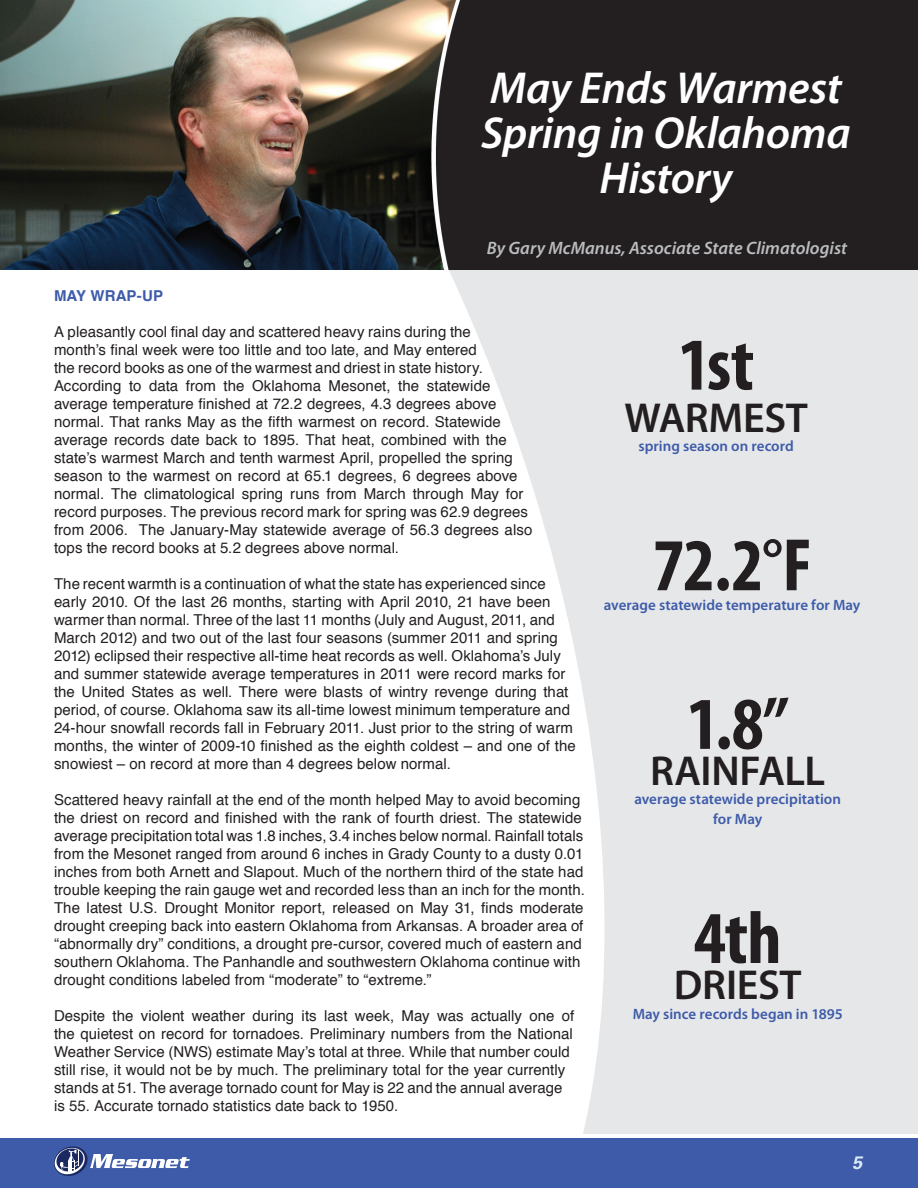
<style>
.page{position:relative;width:918px;height:1188px;background:#fff}
.page>*{position:absolute;margin:0;border:0;box-sizing:border-box;transform-origin:0 0}
.t1{font:700 condensed 75px "Myriad Pro";letter-spacing:-.015em;color:#231f20}
.t2{font:italic 600 45px/45px "Myriad Pro";letter-spacing:-.01em;color:#fff;text-align:center}
.t3{font:600 42px "Myriad Pro";letter-spacing:-.005em;color:#231f20}
.t4{font:italic 600 18px "Myriad Pro";color:#bcbdc0}
.t5{font:italic 700 18px "Univers";color:#d9e9f6}
.t6{font:15px/18px "Helvetica";letter-spacing:.005em;color:#231f20}
.t7{font:600 15px/19.5px "Myriad Pro";color:#3d5ba9;text-align:center}
.t8{font:700 15px "Helvetica";letter-spacing:.005em;color:#3d5ba9}
</style>
<div class="page">
<div style="left:0;top:1138px;width:918px;height:50px;background:#3d5ba9"></div>
<svg style="left:54px;top:1146px;width:136px;height:30px"></svg>
<img style="left:0;top:0;width:918px;height:270px">
<svg style="left:449px;top:270px;width:469px;height:864px;fill:#e6e7e9"></svg>
<p class="t2" style="left:481px;top:64px;width:371px">May Ends Warmest<br>Spring in Oklahoma<br>History</p>
<p class="t4" style="left:487px;top:236px;width:362px">By Gary McManus, Associate State Climatologist</p>
<p class="t8" style="left:54px;top:283px;width:111px">MAY WRAP-UP</p>
<p class="t6" style="left:54px;top:323px;width:480px">A pleasantly cool final day and scattered heavy rains during the<br>month’s final week were too little and too late, and May entered<br>the record books as one of the warmest and driest in state history.<br>According to data from the Oklahoma Mesonet, the statewide average temperature finished at 72.2 degrees, 4.3 degrees above normal. That ranks May as the fifth warmest on record. Statewide average records date back to 1895. That heat, combined with the state’s warmest March and tenth warmest April, propelled the spring season to the warmest on record at 65.1 degrees, 6 degrees above normal. The climatological spring runs from March through May for record purposes. The previous record mark for spring was 62.9 degrees from 2006. The January-May statewide average of 56.3 degrees also tops the record books at 5.2 degrees above normal.</p>
<p class="t6" style="left:54px;top:575px;width:523px">The recent warmth is a continuation of what the state has experienced since early 2010. Of the last 26 months, starting with April 2010, 21 have been warmer than normal. Three of the last 11 months (July and August, 2011, and March 2012) and two out of the last four seasons (summer 2011 and spring 2012) eclipsed their respective all-time heat records as well. Oklahoma’s July and summer statewide average temperatures in 2011 were record marks for the United States as well. There were blasts of wintry revenge during that period, of course. Oklahoma saw its all-time lowest minimum temperature and 24-hour snowfall records fall in February 2011. Just prior to the string of warm months, the winter of 2009-10 finished as the eighth coldest – and one of the snowiest – on record at more than 4 degrees below normal.</p>
<p class="t6" style="left:54px;top:791px;width:532px">Scattered heavy rainfall at the end of the month helped May to avoid becoming the driest on record and finished with the rank of fourth driest. The statewide average precipitation total was 1.8 inches, 3.4 inches below normal. Rainfall totals from the Mesonet ranged from around 6 inches in Grady County to a dusty 0.01 inches from both Arnett and Slapout. Much of the northern third of the state had trouble keeping the rain gauge wet and recorded less than an inch for the month.<br>The latest U.S. Drought Monitor report, released on May 31, finds moderate drought creeping back into eastern Oklahoma from Arkansas. A broader area of “abnormally dry” conditions, a drought pre-cursor, covered much of eastern and southern Oklahoma. The Panhandle and southwestern Oklahoma continue with drought conditions labeled from “moderate” to “extreme.”</p>
<p class="t6" style="left:54px;top:1007px;width:522px">Despite the violent weather during its last week, May was actually one of the quietest on record for tornadoes. Preliminary numbers from the National Weather Service (NWS) estimate May’s total at three. While that number could still rise, it would not be by much. The preliminary total for the year currently stands at 51. The average tornado count for May is 22 and the annual average is 55. Accurate tornado statistics date back to 1950.</p>
<p class="t1" style="left:678px;top:318px;width:77px">1st</p>
<p class="t3" style="left:624px;top:391px;width:185px">WARMEST</p>
<p class="t7" style="left:638px;top:436px;width:157px">spring season on record</p>
<p class="t1" style="left:653px;top:518px;width:161px">72.2°F</p>
<p class="t7" style="left:604px;top:595px;width:258px">average statewide temperature for May</p>
<p class="t1" style="left:687px;top:677px;width:103px">1.8”</p>
<p class="t3" style="left:650px;top:744px;width:176px">RAINFALL</p>
<p class="t7" style="left:634px;top:789px;width:208px">average statewide precipitation for May</p>
<p class="t1" style="left:694px;top:891px;width:89px">4th</p>
<p class="t3" style="left:674px;top:958px;width:129px">DRIEST</p>
<p class="t7" style="left:633px;top:1003px;width:212px">May since records began in 1895</p>
<p class="t5" style="left:852px;top:1152px;width:12px">5</p>
</div>
